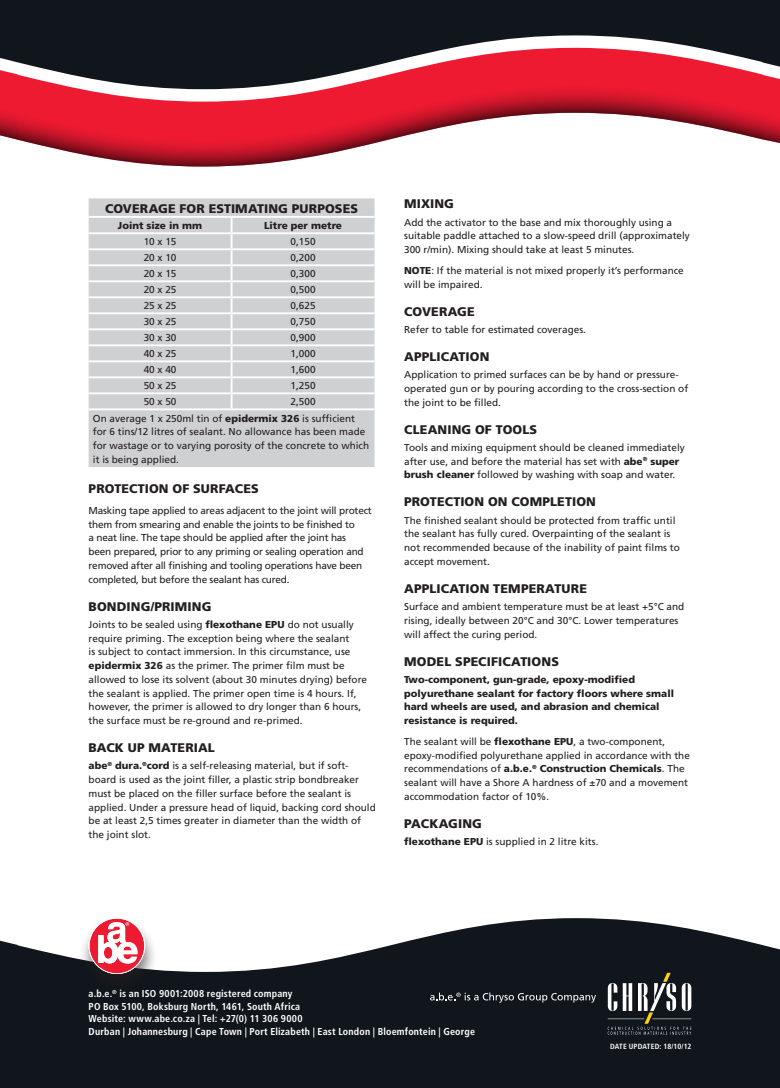
<style>
.page{position:relative;width:780px;height:1088px;background:#fff}
.page>*{position:absolute;margin:0;border:0;box-sizing:border-box;transform-origin:0 0}
.SUBHEAD{font:900 12.5px "Frutiger LT";letter-spacing:.01em;color:#231f20}
.t1{font:10px/13.8px "Frutiger LT";color:#231f20}
.t2{font:10px/13.8px "Frutiger LT";letter-spacing:-.02em;color:#231f20}
.t3{font:700 condensed 10px "Frutiger LT";letter-spacing:.015em;color:#fff}
.t4{font:900 10px/13.8px "Frutiger LT";color:#231f20}
.t5{font:700 condensed 7.5px "Frutiger LT";letter-spacing:.005em;color:#fff}
.s1{font-weight:900}
</style>
<div class="page">
<svg style="left:0;top:89px;width:780px;height:78px"></svg>
<svg style="left:0;top:0;width:780px;height:89px;background:#543039"></svg>
<svg style="left:0;top:918px;width:780px;height:170px;background:#33383d"></svg>
<svg style="left:607px;top:973px;width:84px;height:62px"></svg>
<svg style="left:430px;top:992px;width:166px;height:10px;background:#3f4449"></svg>
<div style="left:79px;top:916px;width:79px;height:80px;background:#231f20;opacity:.6"></div>
<svg style="left:89px;top:917px;width:56px;height:57px"></svg>
<div style="left:89px;top:198px;width:285px;height:269px;background:#cfd0d2"></div>
<hr style="left:89px;top:216px;width:142px;height:2px;background:#fff">
<hr style="left:231px;top:216px;width:143px;height:2px;background:#fff">
<hr style="left:89px;top:232px;width:142px;height:2px;background:#fff">
<hr style="left:231px;top:232px;width:143px;height:2px;background:#fff">
<hr style="left:89px;top:248px;width:142px;height:2px;background:#fff">
<hr style="left:231px;top:248px;width:143px;height:2px;background:#fff">
<hr style="left:89px;top:264px;width:142px;height:2px;background:#fff">
<hr style="left:231px;top:264px;width:143px;height:2px;background:#fff">
<hr style="left:89px;top:280px;width:142px;height:2px;background:#fff">
<hr style="left:231px;top:280px;width:143px;height:2px;background:#fff">
<hr style="left:89px;top:296px;width:142px;height:2px;background:#fff">
<hr style="left:231px;top:296px;width:143px;height:2px;background:#fff">
<hr style="left:89px;top:312px;width:142px;height:2px;background:#fff">
<hr style="left:231px;top:312px;width:143px;height:2px;background:#fff">
<hr style="left:89px;top:328px;width:142px;height:2px;background:#fff">
<hr style="left:231px;top:328px;width:143px;height:2px;background:#fff">
<hr style="left:89px;top:344px;width:142px;height:2px;background:#fff">
<hr style="left:231px;top:344px;width:143px;height:2px;background:#fff">
<hr style="left:89px;top:360px;width:142px;height:2px;background:#fff">
<hr style="left:231px;top:360px;width:143px;height:2px;background:#fff">
<hr style="left:89px;top:376px;width:142px;height:2px;background:#fff">
<hr style="left:231px;top:376px;width:143px;height:2px;background:#fff">
<hr style="left:89px;top:392px;width:142px;height:2px;background:#fff">
<hr style="left:231px;top:392px;width:143px;height:2px;background:#fff">
<svg style="left:231px;top:218px;width:1px;height:190px"></svg>
<hr style="left:89px;top:408px;width:142px;height:2px;background:#fff">
<hr style="left:231px;top:408px;width:143px;height:2px;background:#fff">
<p class="SUBHEAD" style="left:105px;top:201px;width:254px">COVERAGE FOR ESTIMATING PURPOSES</p>
<p class="t4" style="left:118px;top:219px;width:86px">Joint size in mm</p>
<p class="t4" style="left:264px;top:219px;width:79px">Litre per metre</p>
<p class="t1" style="left:144px;top:235px;width:34px">10 x 15</p>
<p class="t1" style="left:290px;top:235px;width:27px">0,150</p>
<p class="t1" style="left:144px;top:251px;width:34px">20 x 10</p>
<p class="t1" style="left:290px;top:251px;width:27px">0,200</p>
<p class="t1" style="left:144px;top:267px;width:34px">20 x 15</p>
<p class="t1" style="left:290px;top:267px;width:27px">0,300</p>
<p class="t1" style="left:144px;top:283px;width:34px">20 x 25</p>
<p class="t1" style="left:290px;top:283px;width:27px">0,500</p>
<p class="t1" style="left:144px;top:299px;width:34px">25 x 25</p>
<p class="t1" style="left:290px;top:299px;width:27px">0,625</p>
<p class="t1" style="left:144px;top:315px;width:34px">30 x 25</p>
<p class="t1" style="left:290px;top:315px;width:27px">0,750</p>
<p class="t1" style="left:144px;top:331px;width:34px">30 x 30</p>
<p class="t1" style="left:290px;top:331px;width:27px">0,900</p>
<p class="t1" style="left:144px;top:347px;width:34px">40 x 25</p>
<p class="t1" style="left:290px;top:347px;width:27px">1,000</p>
<p class="t1" style="left:144px;top:363px;width:34px">40 x 40</p>
<p class="t1" style="left:290px;top:363px;width:27px">1,600</p>
<p class="t1" style="left:144px;top:379px;width:34px">50 x 25</p>
<p class="t1" style="left:290px;top:379px;width:27px">1,250</p>
<p class="t1" style="left:144px;top:395px;width:34px">50 x 50</p>
<p class="t1" style="left:290px;top:395px;width:27px">2,500</p>
<p class="t1" style="left:93px;top:411px;width:278px">On average 1 x 250ml tin of <span class="s1">epidermix 326</span> is sufficient for 6 tins/12 litres of sealant. No allowance has been made for wastage or to varying porosity of the concrete to which it is being applied.</p>
<p class="SUBHEAD" style="left:89px;top:481px;width:172px">PROTECTION OF SURFACES</p>
<p class="t2" style="left:89px;top:504px;width:285px">Masking tape applied to areas adjacent to the joint will protect them from smearing and enable the joints to be finished to<br>a neat line. The tape should be applied after the joint has<br>been prepared, prior to any priming or sealing operation and removed after all finishing and tooling operations have been completed, but before the sealant has cured.</p>
<p class="SUBHEAD" style="left:89px;top:599px;width:124px">BONDING/PRIMING</p>
<p class="t1" style="left:89px;top:618px;width:280px">Joints to be sealed using <span class="s1">flexothane EPU</span> do not usually require priming. The exception being where the sealant<br>is subject to contact immersion. In this circumstance, use <span class="s1">epidermix 326</span> as the primer. The primer film must be allowed to lose its solvent (about 30 minutes drying) before the sealant is applied. The primer open time is 4 hours. If, however, the primer is allowed to dry longer than 6 hours, the surface must be re-ground and re-primed.</p>
<p class="SUBHEAD" style="left:89px;top:740px;width:128px">BACK UP MATERIAL</p>
<p class="t1" style="left:89px;top:759px;width:289px"><span class="s1">abe</span><sup>®</sup> <span class="s1">dura.</span><sup>®</sup><span class="s1">cord</span> is a self-releasing material, but if soft&shy;board is used as the joint filler, a plastic strip bondbreaker must be placed on the filler surface before the sealant is applied. Under a pressure head of liquid, backing cord should be at least 2,5 times greater in diameter than the width of the joint slot.</p>
<p class="SUBHEAD" style="left:404px;top:196px;width:51px">MIXING</p>
<p class="t1" style="left:404px;top:215px;width:287px">Add the activator to the base and mix thoroughly using a suitable paddle attached to a slow-speed drill (approximately<br>300 r/min). Mixing should take at least 5 minutes.</p>
<p class="t1" style="left:404px;top:264px;width:281px"><span class="s1">NOTE</span>: If the material is not mixed properly it’s performance will be impaired.</p>
<p class="SUBHEAD" style="left:404px;top:304px;width:72px">COVERAGE</p>
<p class="t1" style="left:404px;top:323px;width:183px">Refer to table for estimated coverages.</p>
<p class="SUBHEAD" style="left:404px;top:349px;width:87px">APPLICATION</p>
<p class="t1" style="left:404px;top:368px;width:285px">Application to primed surfaces can be by hand or pressure&shy;operated gun or by pouring according to the cross-section of the joint to be filled.</p>
<p class="SUBHEAD" style="left:404px;top:422px;width:134px">CLEANING OF TOOLS</p>
<p class="t1" style="left:404px;top:441px;width:282px">Tools and mixing equipment should be cleaned immediately after use, and before the material has set with <span class="s1">abe</span><sup>®</sup> <span class="s1">super brush cleaner</span> followed by washing with soap and water.</p>
<p class="SUBHEAD" style="left:404px;top:494px;width:193px">PROTECTION ON COMPLETION</p>
<p class="t1" style="left:404px;top:513px;width:277px">The finished sealant should be protected from traffic until the sealant has fully cured. Overpainting of the sealant is not recommended because of the inability of paint films to accept movement.</p>
<p class="SUBHEAD" style="left:404px;top:581px;width:184px">APPLICATION TEMPERATURE</p>
<p class="t1" style="left:404px;top:600px;width:282px">Surface and ambient temperature must be at least +5°C and rising, ideally between 20°C and 30°C. Lower temperatures will affect the curing period.</p>
<p class="SUBHEAD" style="left:404px;top:654px;width:156px">MODEL SPECIFICATIONS</p>
<p class="t4" style="left:404px;top:672px;width:271px">Two-component, gun-grade, epoxy-modified polyurethane sealant for factory floors where small hard wheels are used, and abrasion and chemical resistance is required.</p>
<p class="t1" style="left:404px;top:735px;width:287px">The sealant will be <span class="s1">flexothane EPU</span>, a two-component, epoxy-modified polyurethane applied in accordance with the recommendations of <span class="s1">a.b.e.</span><sup>®</sup> <span class="s1">Construction Chemicals</span>. The sealant will have a Shore A hardness of ±70 and a movement accommodation factor of 10%.</p>
<p class="SUBHEAD" style="left:404px;top:816px;width:79px">PACKAGING</p>
<p class="t1" style="left:404px;top:835px;width:196px"><span class="s1">flexothane EPU</span> is supplied in 2 litre kits.</p>
<p class="t3" style="left:89px;top:988px;width:205px">a.b.e.<sup>®</sup> is an ISO 9001:2008 registered company</p>
<p class="t3" style="left:89px;top:1000px;width:213px">PO Box 5100, Boksburg North, 1461, South Africa</p>
<p class="t3" style="left:89px;top:1013px;width:215px">Website: www.abe.co.za | Tel: +27(0) 11 306 9000</p>
<p class="t3" style="left:89px;top:1025px;width:388px">Durban | Johannesburg | Cape Town | Port Elizabeth | East London | Bloemfontein | George</p>
<p class="t5" style="left:610px;top:1042px;width:83px">DATE UPDATED: 18/10/12</p>
</div>
